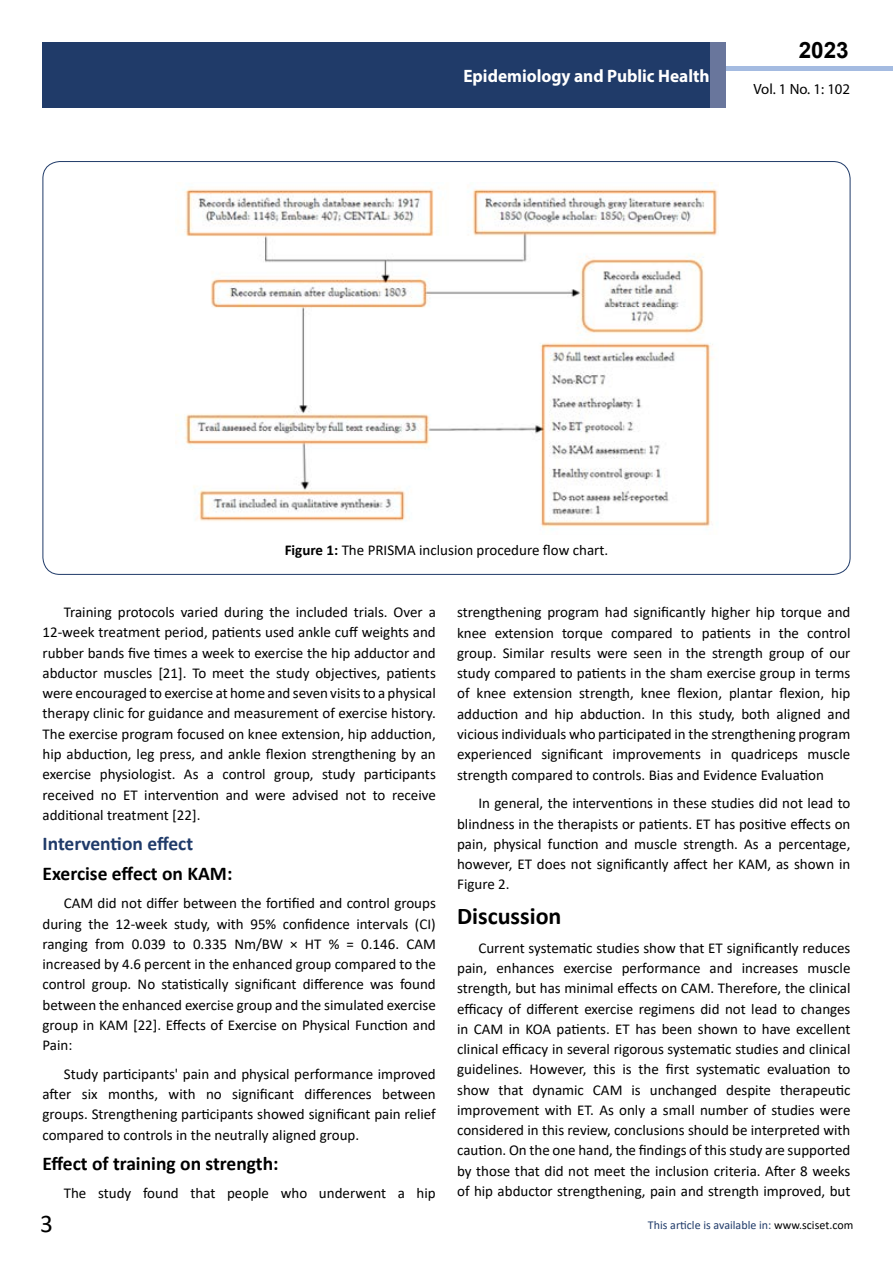
<style>
.page{position:relative;width:893px;height:1263px;background:#fff}
.page>*{position:absolute;margin:0;border:0;box-sizing:border-box;transform-origin:0 0}
.t1{font:25.5px "Calibri";color:#000}
.t2{font:700 24px "Calibri";color:#000}
.t3{font:700 22.5px "Arial";color:#000}
.t4{font:700 19.5px "Calibri";color:#000}
.t5{font:700 19.5px "Calibri";color:#203b69}
.t6{font:700 18px "Myriad Pro";color:#fff;scale:.96 1}
.t7{font:15px/20.2px "Calibri";color:#000;text-align:justify}
.t8{font:14.85px "Myriad Pro";color:#000}
.t9{font:12px "Calibri";color:#203b69}
.s1{font-weight:700}
.s2{color:#000}
</style>
<div class="page">
<div style="left:722px;top:66px;width:171px;height:5px;background:#a4bbe1"></div>
<div style="left:43px;top:42px;width:682px;height:66px;background:#203b69"></div>
<div style="left:710px;top:42px;width:15px;height:66px;background:#69769c"></div>
<img style="left:176px;top:182px;width:543px;height:348px">
<p class="t6" style="left:463px;top:64px;width:258px">Epidemiology and Public Health</p>
<h3 class="t3" style="left:799px;top:35px;width:52px">2023</h3>
<p class="t8" style="left:753px;top:80px;width:98px">Vol. 1 No. 1: 102</p>
<p class="t7" style="left:285px;top:539px;width:325px"><span class="s1">Figure 1:</span> The PRISMA inclusion procedure flow chart.</p>
<p class="t7" style="left:43px;top:602px;width:395px;text-indent:21px">Training protocols varied during the included trials. Over a 12-week treatment period, patients used ankle cuff weights and rubber bands five times a week to exercise the hip adductor and abductor muscles [21]. To meet the study objectives, patients were encouraged to exercise at home and seven visits to a physical therapy clinic for guidance and measurement of exercise history.<br>The exercise program focused on knee extension, hip adduction, hip abduction, leg press, and ankle flexion strengthening by an exercise physiologist. As a control group, study participants received no ET intervention and were advised not to receive additional treatment [22].</p>
<h3 class="t5" style="left:43px;top:829px;width:152px">Intervention effect</h3>
<h3 class="t4" style="left:43px;top:859px;width:191px">Exercise effect on KAM:</h3>
<p class="t7" style="left:43px;top:893px;width:395px;text-indent:21px">CAM did not differ between the fortified and control groups during the 12-week study, with 95% confidence intervals (CI) ranging from 0.039 to 0.335 Nm/BW × HT % = 0.146. CAM increased by 4.6 percent in the enhanced group compared to the control group. No statistically significant difference was found between the enhanced exercise group and the simulated exercise group in KAM [22]. Effects of Exercise on Physical Function and Pain:</p>
<p class="t7" style="left:43px;top:1063px;width:395px;text-indent:21px">Study participants' pain and physical performance improved after six months, with no significant differences between groups. Strengthening participants showed significant pain relief compared to controls in the neutrally aligned group.</p>
<h3 class="t4" style="left:43px;top:1149px;width:238px">Effect of training on strength:</h3>
<p class="t7" style="left:64px;top:1183px;width:374px">The study found that people who underwent a hip</p>
<p class="t7" style="left:457px;top:602px;width:395px">strengthening program had significantly higher hip torque and knee extension torque compared to patients in the control group. Similar results were seen in the strength group of our study compared to patients in the sham exercise group in terms of knee extension strength, knee flexion, plantar flexion, hip adduction and hip abduction. In this study, both aligned and vicious individuals who participated in the strengthening program experienced significant improvements in quadriceps muscle strength compared to controls. Bias and Evidence Evaluation</p>
<p class="t7" style="left:457px;top:793px;width:395px;text-indent:21px">In general, the interventions in these studies did not lead to blindness in the therapists or patients. ET has positive effects on pain, physical function and muscle strength. As a percentage, however, ET does not significantly affect her KAM, as shown in Figure 2.</p>
<h2 class="t2" style="left:457px;top:899px;width:106px">Discussion</h2>
<p class="t7" style="left:457px;top:937px;width:395px;text-indent:21px">Current systematic studies show that ET significantly reduces pain, enhances exercise performance and increases muscle strength, but has minimal effects on CAM. Therefore, the clinical efficacy of different exercise regimens did not lead to changes in CAM in KOA patients. ET has been shown to have excellent clinical efficacy in several rigorous systematic studies and clinical guidelines. However, this is the first systematic evaluation to show that dynamic CAM is unchanged despite therapeutic improvement with ET. As only a small number of studies were considered in this review, conclusions should be interpreted with caution. On the one hand, the findings of this study are supported by those that did not meet the inclusion criteria. After 8 weeks of hip abductor strengthening, pain and strength improved, but</p>
<h1 class="t1" style="left:40px;top:1206px;width:14px">3</h1>
<p class="t9" style="left:648px;top:1217px;width:207px">This article is available in: <span class="s2">www.sciset.com</span></p>
</div>
